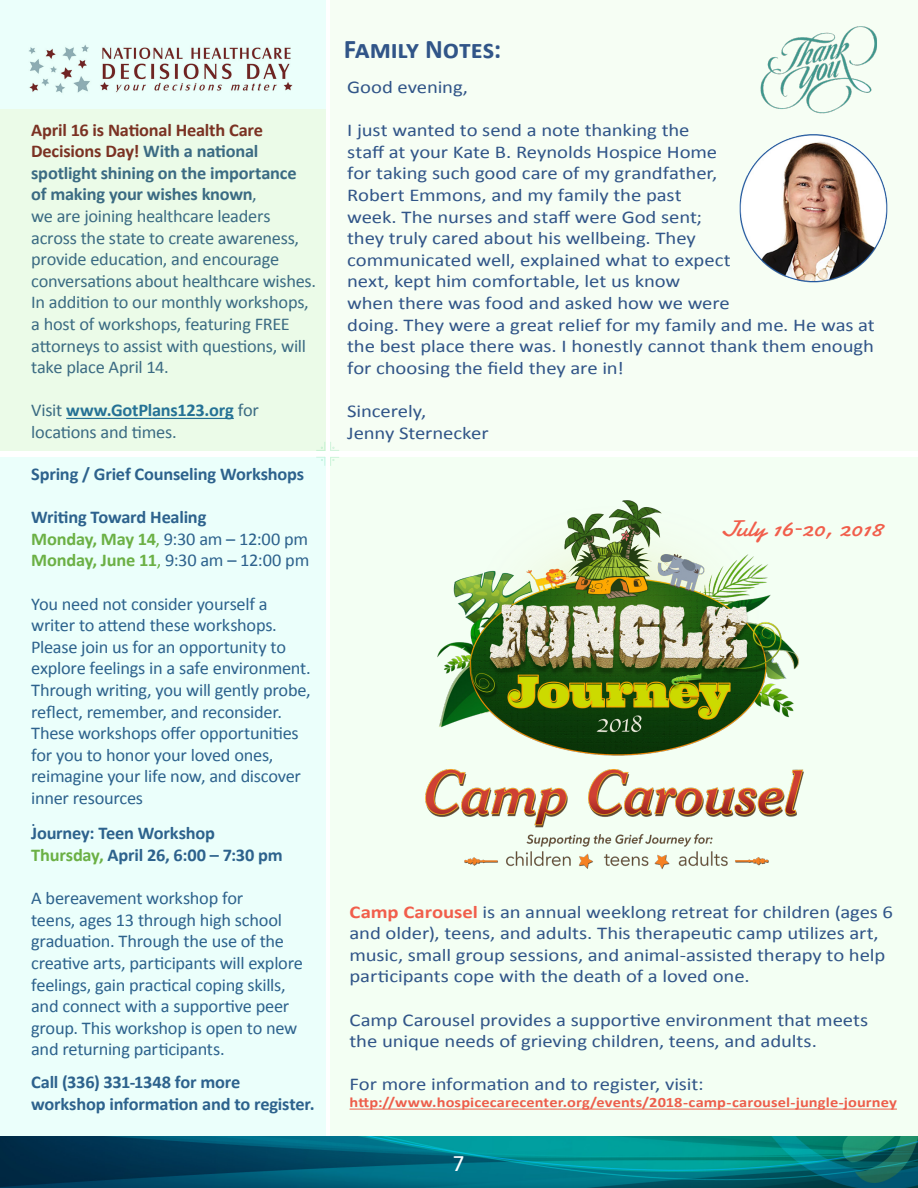
<style>
.page{position:relative;width:918px;height:1188px;background:#fff}
.page>*{position:absolute;margin:0;border:0;box-sizing:border-box;transform-origin:0 0}
.t1{font:700 27px "Calibri";letter-spacing:-.005em;color:#315588}
.t2{font:22.5px "Damion";letter-spacing:-.005em;color:#f15e4b;scale:1.15 1}
.t3{font:500 21px "Avenir";color:#fff}
.t4{font:18px/21.6px "Calibri";letter-spacing:-.015em;color:#315588}
.t5{font:18px/21.6px "Calibri";letter-spacing:-.015em;color:#315588;scale:1.15 1}
.t6{font:700 18px/21.6px "Calibri";letter-spacing:-.01em;color:#315588}
.t7{font:700 14.25px "Calibri";letter-spacing:.005em;color:#ed5e4b;scale:1.15 1}
.s1{font-weight:700;color:#7c1317}
.s2{font-weight:700}
.s3{font-weight:700;color:#175d9e}
.s4{font-weight:700;color:#75aa3a}
.s5{color:#75aa3a}
.s6{font-weight:700;color:#f15e4b}
</style>
<div class="page">
<div style="left:330px;top:457px;width:588px;height:731px;background:#f3fff3"></div>
<div style="left:330px;top:0;width:588px;height:451px;background:#f6fef4"></div>
<hr style="left:350px;top:1109px;width:547px;height:1px;background:#ed5e4b">
<div style="left:0;top:457px;width:325px;height:685px;background:#ebfffb"></div>
<svg style="left:0;top:0;width:325px;height:451px;fill:#ebfbe8"></svg>
<img style="left:760px;top:26px;width:117px;height:88px">
<img style="left:739px;top:134px;width:149px;height:149px">
<img style="left:437px;top:500px;width:362px;height:251px">
<img style="left:425px;top:751px;width:379px;height:119px">
<img style="left:0;top:1137px;width:918px;height:51px">
<svg style="left:316px;top:442px;width:23px;height:9px"></svg>
<svg style="left:316px;top:457px;width:23px;height:9px"></svg>
<p class="t4" style="left:31px;top:119px;width:287px"><span class="s1">April 16 is National Health Care Decisions Day!</span> <span class="s2">With a national spotlight shining on the importance of making your wishes known</span>,<br>we are joining healthcare leaders across the state to create awareness, provide education, and encourage conversations about healthcare wishes.<br>In addition to our monthly workshops, a host of workshops, featuring FREE attorneys to assist with questions, will take place April 14.</p>
<p class="t4" style="left:31px;top:400px;width:229px">Visit <span class="s3">www.GotPlans123.org</span> for locations and times.</p>
<p class="t6" style="left:31px;top:463px;width:275px">Spring / Grief Counseling Workshops</p>
<p class="t6" style="left:31px;top:506px;width:177px">Writing Toward Healing</p>
<p class="t4" style="left:31px;top:528px;width:279px"><span class="s4">Monday, May 14</span><span class="s5">,</span> 9:30 am – 12:00 pm</p>
<p class="t4" style="left:31px;top:550px;width:280px"><span class="s4">Monday, June 11</span><span class="s5">,</span> 9:30 am – 12:00 pm</p>
<p class="t4" style="left:31px;top:593px;width:281px">You need not consider yourself a writer to attend these workshops.<br>Please join us for an opportunity to explore feelings in a safe environment.<br>Through writing, you will gently probe, reflect, remember, and reconsider.<br>These workshops offer opportunities for you to honor your loved ones, reimagine your life now, and discover inner resources</p>
<p class="t4" style="left:31px;top:809px;width:6px">.</p>
<p class="t6" style="left:31px;top:823px;width:185px">Journey: Teen Workshop</p>
<p class="t6" style="left:31px;top:844px;width:253px"><span class="s5">Thursday,</span> April 26, 6:00 – 7:30 pm</p>
<p class="t4" style="left:31px;top:887px;width:273px">A bereavement workshop for<br>teens, ages 13 through high school graduation. Through the use of the creative arts, participants will explore feelings, gain practical coping skills, and connect with a supportive peer group. This workshop is open to new and returning participants.</p>
<p class="t6" style="left:31px;top:1071px;width:285px">Call (336) 331-1348 for more workshop information and to register.</p>
<p class="t1" style="left:344px;top:32px;width:159px">Family Notes:</p>
<p class="t5" style="left:347px;top:76px;width:107px">Good evening,</p>
<p class="t5" style="left:347px;top:119px;width:460px">I just wanted to send a note thanking the<br>staff at your Kate B. Reynolds Hospice Home<br>for taking such good care of my grandfather,<br>Robert Emmons, and my family the past<br>week. The nurses and staff were God sent;<br>they truly cared about his wellbeing. They<br>communicated well, explained what to expect<br>next, kept him comfortable, let us know<br>when there was food and asked how we were<br>doing. They were a great relief for my family and me. He was at the best place there was. I honestly cannot thank them enough for choosing the field they are in!</p>
<p class="t5" style="left:347px;top:400px;width:70px">Sincerely,</p>
<p class="t5" style="left:347px;top:422px;width:124px">Jenny Sternecker</p>
<p class="t2" style="left:721px;top:513px;width:142px">July 16–20, 2018</p>
<p class="t5" style="left:350px;top:901px;width:474px"><span class="s6">Camp Carousel</span> is an annual weeklong retreat for children (ages 6 and older), teens, and adults. This therapeutic camp utilizes art, music, small group sessions, and animal-assisted therapy to help participants cope with the death of a loved one.</p>
<p class="t5" style="left:350px;top:1009px;width:453px">Camp Carousel provides a supportive environment that meets the unique needs of grieving children, teens, and adults.</p>
<p class="t5" style="left:350px;top:1074px;width:310px">For more information and to register, visit:</p>
<p class="t7" style="left:350px;top:1094px;width:477px">http://www.hospicecarecenter.org/events/2018-camp-carousel-jungle-journey</p>
<p class="t3" style="left:453px;top:1145px;width:13px">7</p>
</div>
